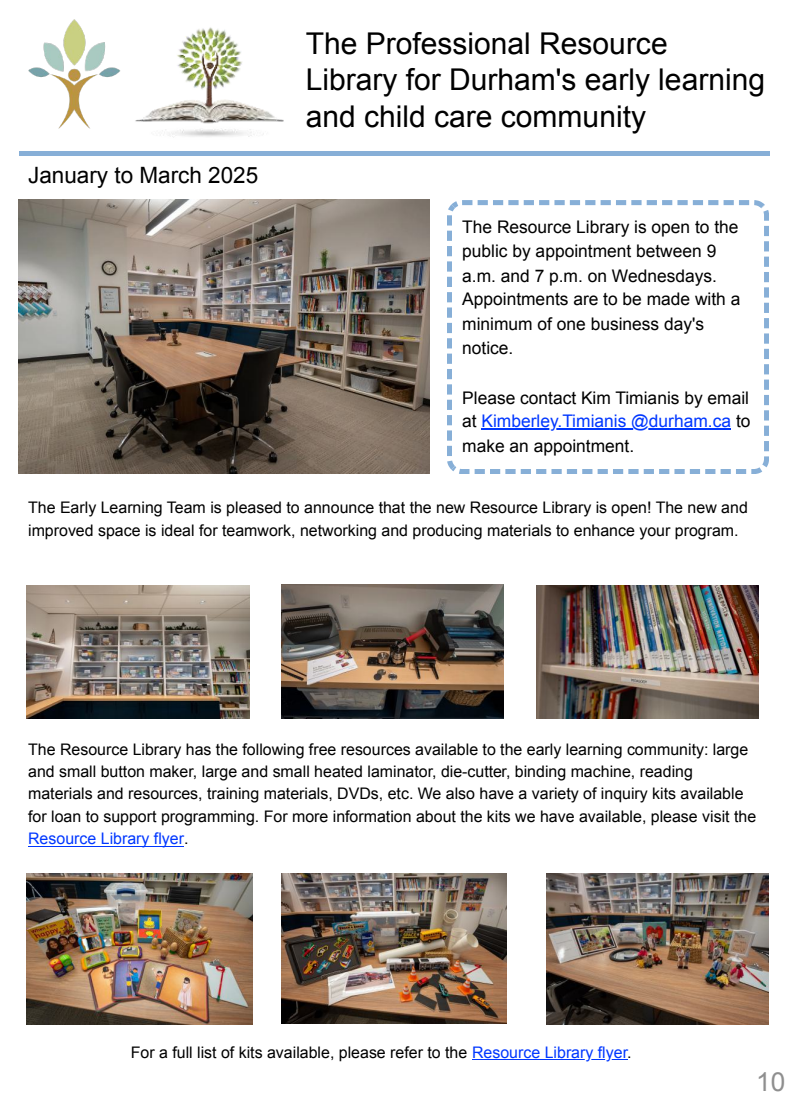
<style>
.page{position:relative;width:788px;height:1114px;background:#fff}
.page>*{position:absolute;margin:0;border:0;box-sizing:border-box;transform-origin:0 0}
.t1{font:30px/36.1px "Arial";color:#000}
.t2{font:26.25px "Arial";color:#8f8f8f}
.t3{font:22.5px "Arial";color:#000}
.t4{font:17.38px/24.4px "Arial";color:#000}
.t5{font:16px/22.2px "Arial";color:#000}
.t6{font:15.88px/22.5px "Arial";color:#000}
.s1{color:#0037ff}
</style>
<div class="page">
<img style="left:28px;top:19px;width:93px;height:110px">
<img style="left:135px;top:27px;width:149px;height:111px">
<img style="left:19px;top:200px;width:410px;height:274px">
<svg style="left:447px;top:200px;width:322px;height:274px"></svg>
<hr style="left:481px;top:428px;width:250px;height:1px;background:#0037ff">
<div style="left:19px;top:151px;width:173px;height:5px;background:#87afd7"></div>
<div style="left:192px;top:151px;width:174px;height:5px;background:#87afd7"></div>
<div style="left:366px;top:151px;width:174px;height:5px;background:#87afd7"></div>
<div style="left:540px;top:151px;width:173px;height:5px;background:#87afd7"></div>
<div style="left:713px;top:151px;width:56px;height:5px;background:#87afd7"></div>
<img style="left:27px;top:585px;width:222px;height:133px">
<img style="left:281px;top:584px;width:223px;height:134px">
<img style="left:536px;top:585px;width:222px;height:133px">
<img style="left:27px;top:873px;width:225px;height:151px">
<img style="left:281px;top:873px;width:225px;height:150px">
<img style="left:546px;top:873px;width:222px;height:151px">
<hr style="left:472px;top:1059px;width:155px;height:1px;background:#0037ff">
<hr style="left:28px;top:846px;width:156px;height:1px;background:#0037ff">
<h3 class="t3" style="left:28px;top:163px;width:232px">January to March 2025</h3>
<h1 class="t1" style="left:306px;top:26px;width:460px">The Professional Resource<br>Library for Durham's early learning and child care community</h1>
<p class="t4" style="left:462px;top:214px;width:280px">The Resource Library is open to the public by appointment between 9 a.m. and 7 p.m. on Wednesdays.<br>Appointments are to be made with a minimum of one business day's notice.</p>
<p class="t4" style="left:462px;top:385px;width:290px;line-height:24px;text-align:justify">Please contact Kim Timianis by email at <span class="s1">Kimberley.Timianis @durham.ca</span> to make an appointment.</p>
<p class="t6" style="left:28px;top:496px;width:721px">The Early Learning Team is pleased to announce that the new Resource Library is open! The new and improved space is ideal for teamwork, networking and producing materials to enhance your program.</p>
<p class="t5" style="left:28px;top:738px;width:729px">The Resource Library has the following free resources available to the early learning community: large and small button maker, large and small heated laminator, die-cutter, binding machine, reading materials and resources, training materials, DVDs, etc. We also have a variety of inquiry kits available for loan to support programming. For more information about the kits we have available, please visit the <span class="s1">Resource Library flyer</span>.</p>
<p class="t5" style="left:131px;top:1041px;width:502px">For a full list of kits available, please refer to the <span class="s1">Resource Library flyer</span>.</p>
<h2 class="t2" style="left:756px;top:1067px;width:31px">10</h2>
</div>
